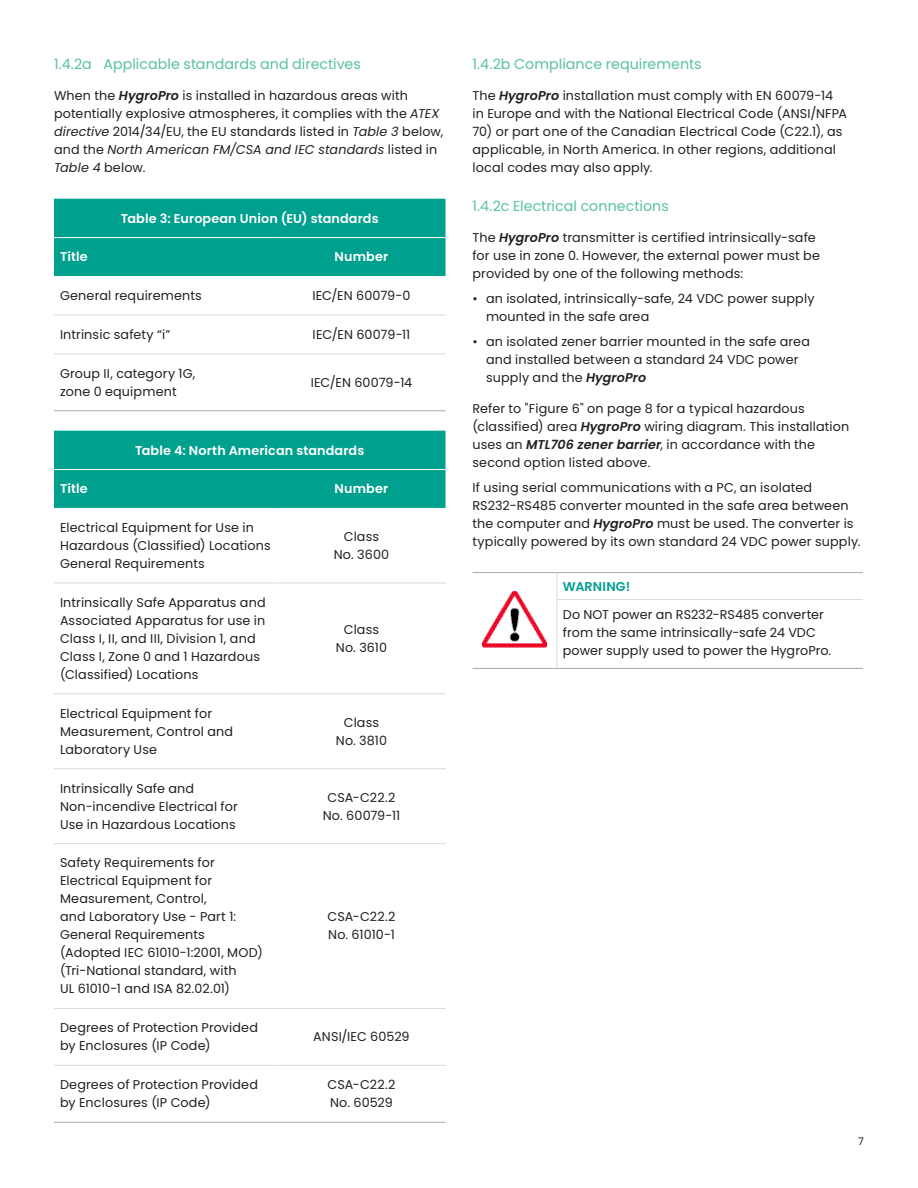
<style>
.page{position:relative;width:918px;height:1188px;background:#fff}
.page>*{position:absolute;margin:0;border:0;box-sizing:border-box;transform-origin:0 0}
._4_4_4_4_9_55pt-body{font:14.25px "Poppins";color:#59c1a3}
.table_text{font:12.75px/18px "Poppins";letter-spacing:.01em;color:#231f20}
._8_5pt-body_text_fol{font:12.75px/18px "Poppins";letter-spacing:.01em;color:#231f20}
._8_5pt-body_text{font:12.75px/18px "Poppins";letter-spacing:.01em;color:#231f20}
.caution_text{font:12.75px/18px "Poppins";letter-spacing:.005em;color:#231f20}
.reverse_running_head{font:600 12.75px "Poppins";letter-spacing:.01em;color:#fff}
.caution{font:600 12.75px "Poppins";letter-spacing:.015em;color:#00a08f}
.t1{font:10.5px "Poppins";color:#231f20}
.s1{font-weight:600;font-style:italic}
.s2{font-style:italic}
</style>
<div class="page">
<div style="left:54px;top:199px;width:392px;height:77px;background:#00a08f"></div>
<hr style="left:54px;top:237px;width:224px;height:1px;background:#fff">
<hr style="left:278px;top:237px;width:168px;height:1px;background:#fff">
<hr style="left:54px;top:315px;width:224px;height:1px;background:#d9dadc">
<hr style="left:278px;top:315px;width:168px;height:1px;background:#d9dadc">
<hr style="left:54px;top:354px;width:224px;height:1px;background:#d9dadc">
<hr style="left:278px;top:354px;width:168px;height:1px;background:#d9dadc">
<hr style="left:54px;top:410px;width:224px;height:1px;background:#a8a9ad">
<hr style="left:278px;top:410px;width:168px;height:1px;background:#a8a9ad">
<div style="left:54px;top:431px;width:392px;height:77px;background:#00a08f"></div>
<hr style="left:54px;top:469px;width:224px;height:1px;background:#fff">
<hr style="left:278px;top:469px;width:168px;height:1px;background:#fff">
<hr style="left:54px;top:583px;width:224px;height:1px;background:#d9dadc">
<hr style="left:278px;top:583px;width:168px;height:1px;background:#d9dadc">
<hr style="left:54px;top:693px;width:224px;height:1px;background:#d9dadc">
<hr style="left:278px;top:693px;width:168px;height:1px;background:#d9dadc">
<hr style="left:54px;top:768px;width:224px;height:1px;background:#d9dadc">
<hr style="left:278px;top:768px;width:168px;height:1px;background:#d9dadc">
<hr style="left:54px;top:843px;width:224px;height:1px;background:#d9dadc">
<hr style="left:278px;top:843px;width:168px;height:1px;background:#d9dadc">
<hr style="left:54px;top:1008px;width:224px;height:1px;background:#d9dadc">
<hr style="left:278px;top:1008px;width:168px;height:1px;background:#d9dadc">
<hr style="left:54px;top:1065px;width:224px;height:1px;background:#d9dadc">
<hr style="left:278px;top:1065px;width:168px;height:1px;background:#d9dadc">
<hr style="left:54px;top:1122px;width:224px;height:1px;background:#a8a9ad">
<hr style="left:278px;top:1122px;width:168px;height:1px;background:#a8a9ad">
<hr style="left:472px;top:572px;width:85px;height:1px;background:#a8a9ad">
<hr style="left:472px;top:668px;width:85px;height:1px;background:#a8a9ad">
<hr style="left:557px;top:572px;width:306px;height:1px;background:#a8a9ad">
<hr style="left:557px;top:668px;width:306px;height:1px;background:#a8a9ad">
<svg style="left:556px;top:573px;width:1px;height:26px"></svg>
<hr style="left:556px;top:600px;width:1px;height:68px;background:#d9dadc">
<hr style="left:556px;top:599px;width:307px;height:1px;background:#d9dadc">
<img style="left:482px;top:592px;width:65px;height:56px">
<p class="_4_4_4_4_9_55pt-body" style="left:54px;top:56px;width:308px">1.4.2a Applicable standards and directives</p>
<p class="_8_5pt-body_text_fol" style="left:54px;top:87px;width:391px">When the <span class="s1">HygroPro</span> is installed in hazardous areas with potentially explosive atmospheres, it complies with the <span class="s2">ATEX directive</span> 2014/34/EU, the EU standards listed in <span class="s2">Table 3</span> below, and the <span class="s2">North American FM/CSA and IEC standards</span> listed in <span class="s2">Table 4</span> below.</p>
<p class="reverse_running_head" style="left:121px;top:211px;width:259px">Table 3: European Union (EU) standards</p>
<p class="reverse_running_head" style="left:60px;top:250px;width:29px">Title</p>
<p class="reverse_running_head" style="left:335px;top:250px;width:55px">Number</p>
<p class="table_text" style="left:60px;top:287px;width:143px">General requirements</p>
<p class="table_text" style="left:312px;top:287px;width:100px">IEC/EN 60079-0</p>
<p class="table_text" style="left:60px;top:325px;width:112px">Intrinsic safety “i”</p>
<p class="table_text" style="left:313px;top:325px;width:99px">IEC/EN 60079-11</p>
<p class="table_text" style="left:60px;top:364px;width:137px">Group II, category 1G, zone 0 equipment</p>
<p class="table_text" style="left:311px;top:373px;width:103px">IEC/EN 60079-14</p>
<p class="reverse_running_head" style="left:135px;top:443px;width:231px">Table 4: North American standards</p>
<p class="reverse_running_head" style="left:60px;top:482px;width:29px">Title</p>
<p class="reverse_running_head" style="left:335px;top:482px;width:55px">Number</p>
<p class="table_text" style="left:60px;top:519px;width:212px">Electrical Equipment for Use in<br>Hazardous (Classified) Locations<br>General Requirements</p>
<p class="table_text" style="left:334px;top:528px;width:57px;text-align:center">Class<br>No. 3600</p>
<p class="table_text" style="left:60px;top:593px;width:207px">Intrinsically Safe Apparatus and<br>Associated Apparatus for use in<br>Class I, II, and III, Division 1, and<br>Class I, Zone 0 and 1 Hazardous (Classified) Locations</p>
<p class="table_text" style="left:336px;top:620px;width:53px;text-align:center">Class<br>No. 3610</p>
<p class="table_text" style="left:60px;top:704px;width:175px">Electrical Equipment for<br>Measurement, Control and<br>Laboratory Use</p>
<p class="table_text" style="left:336px;top:713px;width:53px;text-align:center">Class<br>No. 3810</p>
<p class="table_text" style="left:60px;top:779px;width:179px">Intrinsically Safe and<br>Non-incendive Electrical for<br>Use in Hazardous Locations</p>
<p class="table_text" style="left:323px;top:788px;width:79px;text-align:center">CSA-C22.2<br>No. 60079-11</p>
<p class="table_text" style="left:60px;top:854px;width:204px">Safety Requirements for<br>Electrical Equipment for<br>Measurement, Control,<br>and Laboratory Use - Part 1:<br>General Requirements (Adopted IEC 61010-1:2001, MOD) (Tri-National standard, with<br>UL 61010-1 and ISA 82.02.01)</p>
<p class="table_text" style="left:328px;top:908px;width:69px">CSA-C22.2<br>No. 61010-1</p>
<p class="table_text" style="left:60px;top:1019px;width:199px">Degrees of Protection Provided by Enclosures (IP Code)</p>
<p class="table_text" style="left:313px;top:1028px;width:98px">ANSI/IEC 60529</p>
<p class="table_text" style="left:60px;top:1076px;width:199px">Degrees of Protection Provided by Enclosures (IP Code)</p>
<p class="table_text" style="left:328px;top:1076px;width:69px">CSA-C22.2<br>No. 60529</p>
<p class="_4_4_4_4_9_55pt-body" style="left:472px;top:56px;width:231px">1.4.2b Compliance requirements</p>
<p class="_8_5pt-body_text" style="left:472px;top:87px;width:376px">The <span class="s1">HygroPro</span> installation must comply with EN 60079-14 in Europe and with the National Electrical Code (ANSI/NFPA</p>
<p class="_8_5pt-body_text" style="left:472px;top:123px;width:371px">70) or part one of the Canadian Electrical Code (C22.1), as applicable, in North America. In other regions, additional local codes may also apply.</p>
<p class="_4_4_4_4_9_55pt-body" style="left:472px;top:197px;width:198px">1.4.2c Electrical connections</p>
<p class="_8_5pt-body_text" style="left:472px;top:229px;width:349px">The <span class="s1">HygroPro</span> transmitter is certified intrinsically-safe for use in zone 0. However, the external power must be provided by one of the following methods:</p>
<p class="_8_5pt-body_text_fol" style="left:486px;top:290px;width:330px;text-indent:-14px">• an isolated, intrinsically-safe, 24 VDC power supply mounted in the safe area</p>
<p class="_8_5pt-body_text_fol" style="left:486px;top:332px;width:325px;text-indent:-14px">• an isolated zener barrier mounted in the safe area and installed between a standard 24 VDC power supply and the <span class="s1">HygroPro</span></p>
<p class="_8_5pt-body_text" style="left:472px;top:400px;width:378px">Refer to "Figure 6" on page 8 for a typical hazardous (classified) area <span class="s1">HygroPro</span> wiring diagram. This installation uses an <span class="s1">MTL706 zener barrier</span>, in accordance with the second option listed above.</p>
<p class="_8_5pt-body_text_fol" style="left:472px;top:479px;width:389px">If using serial communications with a PC, an isolated RS232-RS485 converter mounted in the safe area between the computer and <span class="s1">HygroPro</span> must be used. The converter is typically powered by its own standard 24 VDC power supply.</p>
<p class="caution" style="left:563px;top:579px;width:69px">WARNING!</p>
<p class="caution_text" style="left:563px;top:606px;width:270px">Do NOT power an RS232-RS485 converter from the same intrinsically-safe 24 VDC power supply used to power the HygroPro.</p>
<p class="t1" style="left:858px;top:1135px;width:7px">7</p>
</div>
